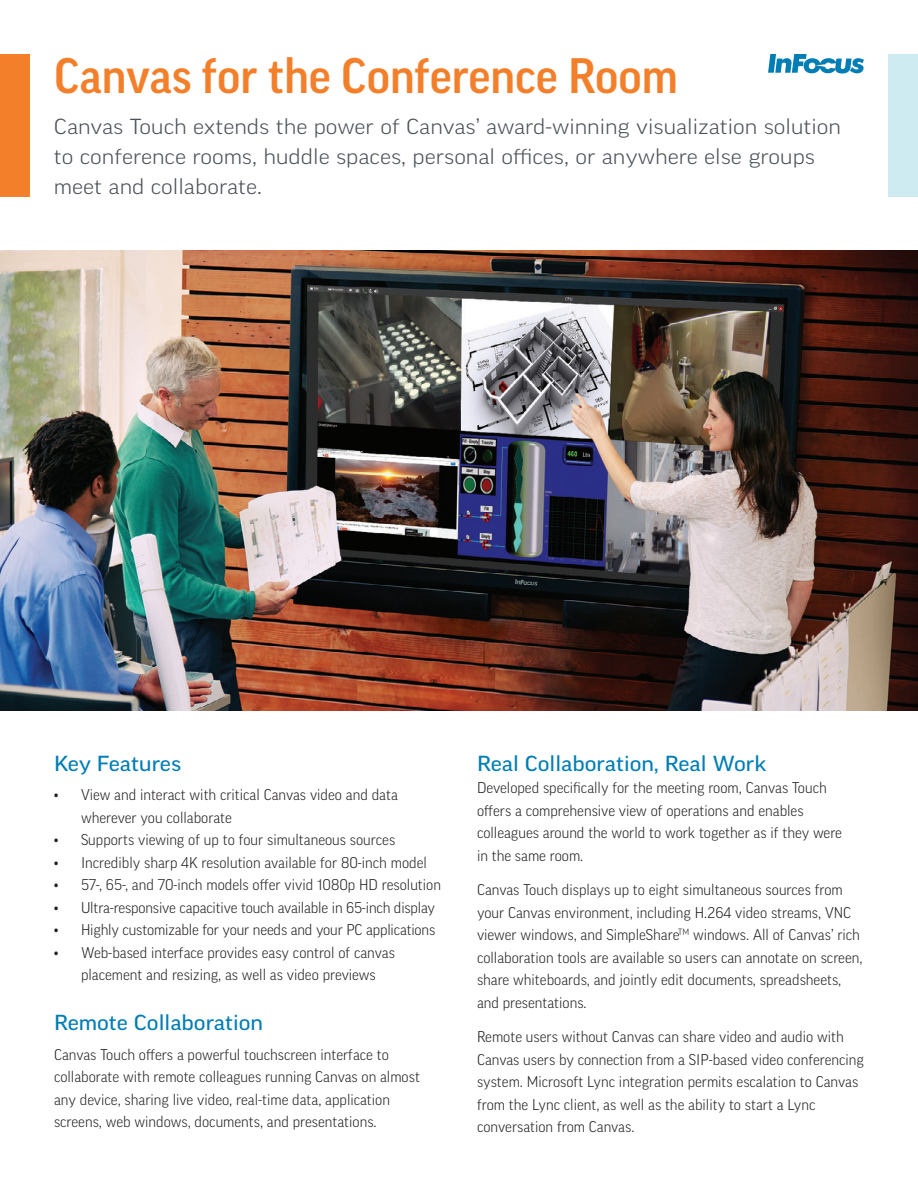
<style>
.page{position:relative;width:918px;height:1188px;background:#fff}
.page>*{position:absolute;margin:0;border:0;box-sizing:border-box;transform-origin:0 0}
.t1{font:500 48px "Good Pro";color:#f47f2a}
.t2{font:300 expanded 21px/30px "Good Pro";color:#4c5159}
.Headline_Body_Copy{font:expanded 21px "Good Pro";color:#007db5}
.t3{font:300 15px/22.5px "Good Pro";color:#231f20}
</style>
<div class="page">
<div style="left:0;top:54px;width:29px;height:142px;background:#f47f2a"></div>
<div style="left:889px;top:54px;width:29px;height:142px;background:#cdebf0"></div>
<svg style="left:768px;top:54px;width:96px;height:20px"></svg>
<img style="left:0;top:250px;width:918px;height:461px">
<p class="t1" style="left:54px;top:49px;width:625px">Canvas for the Conference Room</p>
<p class="t2" style="left:54px;top:112px;width:789px">Canvas Touch extends the power of Canvas’ award-winning visualization solution to conference rooms, huddle spaces, personal offices, or anywhere else groups meet and collaborate.</p>
<p class="Headline_Body_Copy" style="left:54px;top:751px;width:129px">Key Features</p>
<p class="t3" style="left:81px;top:783px;width:318px;text-indent:-27px">• View and interact with critical Canvas video and data wherever you collaborate</p>
<p class="t3" style="left:54px;top:828px;width:343px">• Supports viewing of up to four simultaneous sources</p>
<p class="t3" style="left:54px;top:851px;width:374px">• Incredibly sharp 4K resolution available for 80-inch model</p>
<p class="t3" style="left:54px;top:873px;width:389px">• 57-, 65-, and 70-inch models offer vivid 1080p HD resolution</p>
<p class="t3" style="left:54px;top:896px;width:383px">• Ultra-responsive capacitive touch available in 65-inch display</p>
<p class="t3" style="left:54px;top:918px;width:383px">• Highly customizable for your needs and your PC applications</p>
<p class="t3" style="left:54px;top:941px;width:342px;text-align:center">• Web-based interface provides easy control of canvas placement and resizing, as well as video previews</p>
<p class="Headline_Body_Copy" style="left:54px;top:1011px;width:211px">Remote Collaboration</p>
<p class="t3" style="left:54px;top:1043px;width:367px">Canvas Touch offers a powerful touchscreen interface to collaborate with remote colleagues running Canvas on almost any device, sharing live video, real-time data, application screens, web windows, documents, and presentations.</p>
<p class="Headline_Body_Copy" style="left:477px;top:751px;width:291px">Real Collaboration, Real Work</p>
<p class="t3" style="left:477px;top:777px;width:367px">Developed specifically for the meeting room, Canvas Touch offers a comprehensive view of operations and enables colleagues around the world to work together as if they were in the same room.</p>
<p class="t3" style="left:477px;top:879px;width:387px">Canvas Touch displays up to eight simultaneous sources from your Canvas environment, including H.264 video streams, VNC viewer windows, and SimpleShare<sup>TM</sup> windows. All of Canvas’ rich collaboration tools are available so users can annotate on screen, share whiteboards, and jointly edit documents, spreadsheets, and presentations.</p>
<p class="t3" style="left:477px;top:1026px;width:389px">Remote users without Canvas can share video and audio with Canvas users by connection from a SIP-based video conferencing system. Microsoft Lync integration permits escalation to Canvas from the Lync client, as well as the ability to start a Lync conversation from Canvas.</p>
</div>
